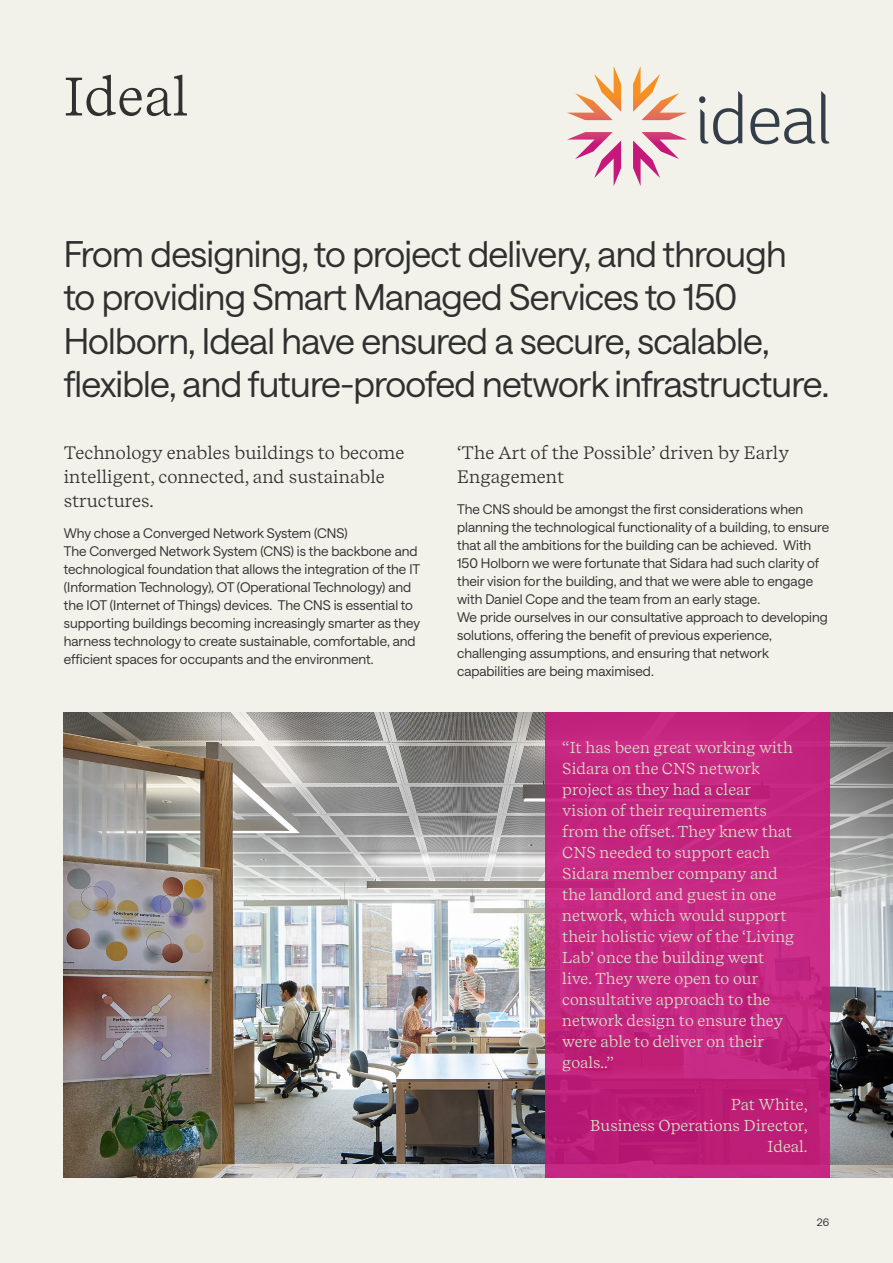
<style>
.page{position:relative;width:893px;height:1263px;background:#f2f2ea}
.page>*{position:absolute;margin:0;border:0;box-sizing:border-box;transform-origin:0 0}
.t1{font:54px "Sidara Recife Text";color:#2f302f}
.t2{font:36px/43.2px "Sidara Saans";letter-spacing:-.02em;color:#2f302f}
.t3{font:18px/24px "Sidara Recife Text";color:#2f302f}
.t4{font:15.75px/21px "Sidara Recife Text";color:#dbdec7}
.t5{font:13.5px/18px "Sidara Saans";color:#2f302f}
.t6{font:10.5px "Sidara Saans";color:#2f302f}
</style>
<div class="page">
<img style="left:64px;top:712px;width:829px;height:466px">
<div style="left:545px;top:712px;width:284px;height:466px;background:linear-gradient(to right,#c2247e,#c42580)"></div>
<svg style="left:633px;top:66px;width:54px;height:54px"></svg>
<svg style="left:633px;top:132px;width:54px;height:54px"></svg>
<svg style="left:567px;top:66px;width:54px;height:54px"></svg>
<svg style="left:567px;top:132px;width:54px;height:54px"></svg>
<svg style="left:750px;top:108px;width:65px;height:36px"></svg>
<svg style="left:821px;top:91px;width:8px;height:53px"></svg>
<svg style="left:699px;top:91px;width:43px;height:53px"></svg>
<h1 class="t1" style="left:64px;top:58px;width:126px">Ideal</h1>
<h2 class="t2" style="left:64px;top:230px;width:767px">From designing, to project delivery, and through<br>to providing Smart Managed Services to 150<br>Holborn, Ideal have ensured a secure, scalable, flexible, and future-proofed network infrastructure.</h2>
<h3 class="t3" style="left:64px;top:440px;width:342px">Technology enables buildings to become intelligent, connected, and sustainable structures.</h3>
<p class="t5" style="left:64px;top:523px;width:358px">Why chose a Converged Network System (CNS)<br>The Converged Network System (CNS) is the backbone and technological foundation that allows the integration of the IT (Information Technology), OT (Operational Technology) and the IOT (Internet of Things) devices. The CNS is essential to supporting buildings becoming increasingly smarter as they harness technology to create sustainable, comfortable, and efficient spaces for occupants and the environment.</p>
<h3 class="t3" style="left:457px;top:440px;width:333px">‘The Art of the Possible’ driven by Early<br>Engagement</h3>
<p class="t5" style="left:457px;top:499px;width:374px">The CNS should be amongst the first considerations when planning the technological functionality of a building, to ensure that all the ambitions for the building can be achieved. With 150 Holborn we were fortunate that Sidara had such clarity of their vision for the building, and that we were able to engage with Daniel Cope and the team from an early stage.<br>We pride ourselves in our consultative approach to developing solutions, offering the benefit of previous experience, challenging assumptions, and ensuring that network capabilities are being maximised.</p>
<p class="t4" style="left:562px;top:736px;width:234px">“It has been great working with<br>Sidara on the CNS network project as they had a clear vision of their requirements from the offset. They knew that<br>CNS needed to support each<br>Sidara member company and the landlord and guest in one network, which would support their holistic view of the ‘Living<br>Lab’ once the building went live. They were open to our consultative approach to the network design to ensure they were able to deliver on their goals..”</p>
<p class="t4" style="left:590px;top:1093px;width:219px;text-align:right">Pat White,<br>Business Operations Director,<br>Ideal.</p>
<p class="t6" style="left:817px;top:1214px;width:14px">26</p>
</div>
